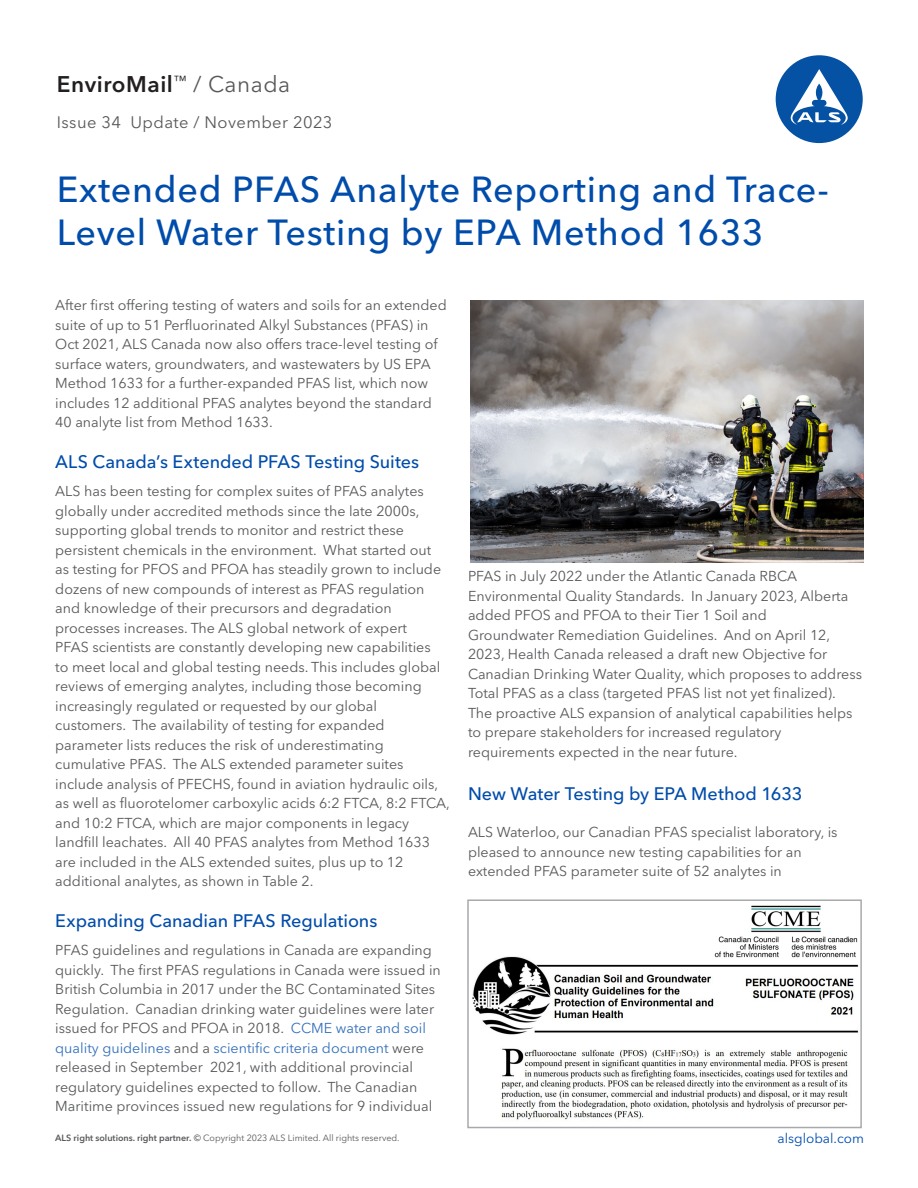
<style>
.page{position:relative;width:918px;height:1188px;background:#fff}
.page>*{position:absolute;margin:0;border:0;box-sizing:border-box;transform-origin:0 0}
.t1{font:500 36px/43.2px "Avenir Next LT Pro";letter-spacing:.02em;color:#004cab}
.t2{font:600 22.5px "Avenir Next LT Pro";letter-spacing:.025em;color:#231f20}
.Body_copy{font:500 18px "Avenir Next LT Pro";letter-spacing:-.005em;color:#004cab}
.t3{font:16.5px "Avenir Next LT Pro";letter-spacing:.025em;color:#57585a}
.t4{font:14.25px/19.5px "Avenir Next LT Pro";color:#57585a}
.t5{font:13.5px "Avenir Next LT Pro";color:#004cab}
.t6{font:9px "Avenir Next LT Pro";color:#57585a}
.s1{font-weight:400;color:#57585a}
.s2{color:#3370bc}
.s3{font-weight:600}
.s4{font-weight:500}
</style>
<div class="page">
<div style="left:776px;top:55px;width:87px;height:88px;background:#0551a3;border-radius:50%"></div>
<svg style="left:791px;top:69px;width:57px;height:56px"></svg>
<img style="left:470px;top:300px;width:393px;height:263px">
<img style="left:472px;top:905px;width:387px;height:216px">
<div style="left:467px;top:899px;width:395px;height:229px;border:2px solid #a8a9ad"></div>
<p class="t2" style="left:57px;top:71px;width:235px">EnviroMail<sup>™</sup> <span class="s1">/ Canada</span></p>
<p class="t3" style="left:57px;top:112px;width:277px">Issue 34 Update / November 2023</p>
<p class="t1" style="left:57px;top:168px;width:773px">Extended PFAS Analyte Reporting and Trace-<br>Level Water Testing by EPA Method 1633</p>
<p class="t4" style="left:55px;top:296px;width:393px">After first offering testing of waters and soils for an extended suite of up to 51 Perfluorinated Alkyl Substances (PFAS) in Oct 2021, ALS Canada now also offers trace-level testing of surface waters, groundwaters, and wastewaters by US EPA Method 1633 for a further-expanded PFAS list, which now includes 12 additional PFAS analytes beyond the standard 40 analyte list from Method 1633.</p>
<p class="Body_copy" style="left:55px;top:451px;width:365px">ALS Canada’s Extended PFAS Testing Suites</p>
<p class="t4" style="left:55px;top:482px;width:387px">ALS has been testing for complex suites of PFAS analytes globally under accredited methods since the late 2000s, supporting global trends to monitor and restrict these persistent chemicals in the environment. What started out as testing for PFOS and PFOA has steadily grown to include dozens of new compounds of interest as PFAS regulation and knowledge of their precursors and degradation</p>
<p class="t4" style="left:55px;top:618px;width:353px">processes increases. The ALS global network of expert</p>
<p class="t4" style="left:55px;top:638px;width:387px">PFAS scientists are constantly developing new capabilities to meet local and global testing needs. This includes global reviews of emerging analytes, including those becoming</p>
<p class="t4" style="left:55px;top:696px;width:323px">increasingly regulated or requested by our global</p>
<p class="t4" style="left:55px;top:716px;width:331px">customers. The availability of testing for expanded</p>
<p class="t4" style="left:55px;top:735px;width:330px">parameter lists reduces the risk of underestimating</p>
<p class="t4" style="left:55px;top:755px;width:350px">cumulative PFAS. The ALS extended parameter suites</p>
<p class="t4" style="left:55px;top:774px;width:396px">include analysis of PFECHS, found in aviation hydraulic oils, as well as fluorotelomer carboxylic acids 6:2 FTCA, 8:2 FTCA, and 10:2 FTCA, which are major components in legacy</p>
<p class="t4" style="left:55px;top:833px;width:376px">landfill leachates. All 40 PFAS analytes from Method 1633 are included in the ALS extended suites, plus up to 12</p>
<p class="t4" style="left:55px;top:872px;width:260px">additional analytes, as shown in Table 2.</p>
<p class="Body_copy" style="left:55px;top:910px;width:324px">Expanding Canadian PFAS Regulations</p>
<p class="t4" style="left:55px;top:941px;width:387px">PFAS guidelines and regulations in Canada are expanding quickly. The first PFAS regulations in Canada were issued in British Columbia in 2017 under the BC Contaminated Sites Regulation. Canadian drinking water guidelines were later issued for PFOS and PFOA in 2018. <span class="s2">CCME water and soil quality guidelines</span> and a <span class="s2">scientific criteria document</span> were released in September 2021, with additional provincial</p>
<p class="t4" style="left:55px;top:1077px;width:379px">regulatory guidelines expected to follow. The Canadian<br>Maritime provinces issued new regulations for 9 individual</p>
<p class="t4" style="left:468px;top:566px;width:331px">PFAS in July 2022 under the Atlantic Canada RBCA</p>
<p class="t4" style="left:468px;top:586px;width:382px">Environmental Quality Standards. In January 2023, Alberta added PFOS and PFOA to their Tier 1 Soil and</p>
<p class="t4" style="left:468px;top:625px;width:364px">Groundwater Remediation Guidelines. And on April 12,<br>2023, Health Canada released a draft new Objective for</p>
<p class="t4" style="left:468px;top:664px;width:396px">Canadian Drinking Water Quality, which proposes to address Total PFAS as a class (targeted PFAS list not yet finalized).<br>The proactive ALS expansion of analytical capabilities helps to prepare stakeholders for increased regulatory</p>
<p class="t4" style="left:468px;top:742px;width:271px">requirements expected in the near future.</p>
<p class="Body_copy" style="left:468px;top:783px;width:336px">New Water Testing by EPA Method 1633</p>
<p class="t4" style="left:468px;top:823px;width:371px">ALS Waterloo, our Canadian PFAS specialist laboratory, is pleased to announce new testing capabilities for an</p>
<p class="t4" style="left:468px;top:862px;width:315px">extended PFAS parameter suite of 52 analytes in</p>
<p class="t6" style="left:55px;top:1132px;width:346px"><span class="s3">ALS right solutions. right partner.</span> <span class="s4">©</span> Copyright 2023 ALS Limited. All rights reserved.</p>
<p class="t5" style="left:778px;top:1130px;width:88px">alsglobal.com</p>
</div>
